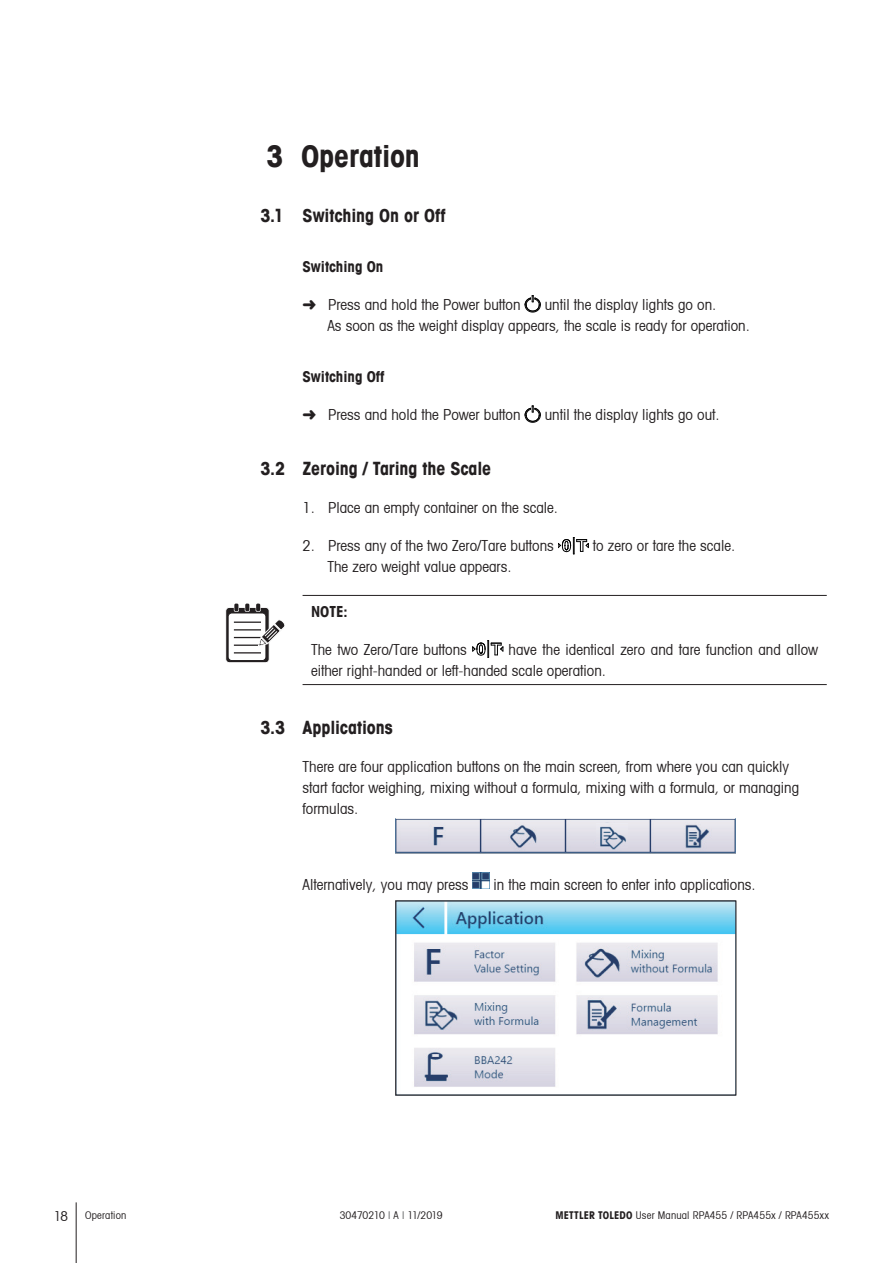
<style>
.page{position:relative;width:893px;height:1263px;background:#fff}
.page>*{position:absolute;margin:0;border:0;box-sizing:border-box;transform-origin:0 0}
.t1{font:700 condensed 30px "Avant Garde";letter-spacing:-.005em;color:#231f20}
.t2{font:700 condensed 18px "Avant Garde";letter-spacing:-.005em;color:#231f20}
._00-Body{font:condensed 15px/21px "Avant Garde";color:#231f20}
._00-Action{font:condensed 15px "Avant Garde";color:#231f20}
._00-Boled_Body_Text{font:700 condensed 15px "Avant Garde";color:#231f20}
._00-Body-2{font:700 condensed 15px "Avant Garde";color:#231f20}
.t3{font:condensed 13.5px "Avant Garde";color:#231f20}
.t4{font:condensed 10.5px "Avant Garde";letter-spacing:.005em;color:#231f20}
.t5{font:condensed 10.5px "Avant Garde";letter-spacing:-.04em;color:#231f20}
.s1{color:#57585a}
.s2{font-weight:700}
</style>
<div class="page">
<svg style="left:524px;top:295px;width:17px;height:17px"></svg>
<svg style="left:524px;top:406px;width:17px;height:17px"></svg>
<svg style="left:558px;top:537px;width:31px;height:18px"></svg>
<hr style="left:303px;top:595px;width:524px;height:1px;background:#231f20">
<hr style="left:303px;top:684px;width:524px;height:1px;background:#231f20">
<svg style="left:473px;top:640px;width:31px;height:18px"></svg>
<img style="left:396px;top:818px;width:340px;height:35px">
<img style="left:596px;top:823px;width:31px;height:26px">
<img style="left:472px;top:872px;width:17px;height:17px">
<img style="left:398px;top:903px;width:336px;height:184px">
<div style="left:226px;top:607px;width:43px;height:55px;background:#231f20;border-radius:4px"></div>
<div style="left:225px;top:607px;width:45px;height:55px;border:1px solid #fff;border-radius:4px"></div>
<div style="left:228px;top:613px;width:38px;height:47px;background:#fff;border-radius:4px"></div>
<div style="left:228px;top:613px;width:38px;height:48px;border:1px solid #231f20;border-radius:4px"></div>
<svg style="left:234px;top:603px;width:5px;height:9px"></svg>
<svg style="left:234px;top:604px;width:4px;height:7px"></svg>
<svg style="left:245px;top:603px;width:5px;height:9px"></svg>
<svg style="left:245px;top:604px;width:4px;height:7px"></svg>
<svg style="left:256px;top:603px;width:5px;height:9px"></svg>
<svg style="left:256px;top:604px;width:4px;height:7px"></svg>
<svg style="left:234px;top:617px;width:51px;height:36px"></svg>
<hr style="left:76px;top:1202px;width:1px;height:61px;background:#231f20">
<p class="t1" style="left:267px;top:137px;width:155px">3 Operation</p>
<p class="t2" style="left:261px;top:204px;width:187px">3.1 Switching On or Off</p>
<p class="_00-Boled_Body_Text" style="left:303px;top:257px;width:82px">Switching On</p>
<p class="_00-Body" style="left:303px;top:294px;width:220px">➜ Press and hold the Power button</p>
<p class="_00-Body" style="left:545px;top:294px;width:173px">until the display lights go on.</p>
<p class="_00-Action" style="left:327px;top:317px;width:424px">As soon as the weight display appears, the scale is ready for operation.</p>
<p class="_00-Boled_Body_Text" style="left:303px;top:367px;width:83px">Switching Off</p>
<p class="_00-Body" style="left:303px;top:404px;width:220px">➜ Press and hold the Power button</p>
<p class="_00-Body" style="left:545px;top:404px;width:176px">until the display lights go out.</p>
<p class="t2" style="left:261px;top:457px;width:232px">3.2 Zeroing / Taring the Scale</p>
<p class="_00-Body" style="left:303px;top:497px;width:257px">1. Place an empty container on the scale.</p>
<p class="_00-Body" style="left:303px;top:535px;width:253px">2. Press any of the two Zero/Tare buttons</p>
<p class="_00-Body" style="left:593px;top:535px;width:144px">to zero or tare the scale.</p>
<p class="_00-Action" style="left:327px;top:558px;width:186px">The zero weight value appears.</p>
<p class="_00-Body-2" style="left:311px;top:602px;width:38px">NOTE:</p>
<p class="_00-Body" style="left:311px;top:639px;width:157px">The two Zero/Tare buttons</p>
<p class="_00-Body" style="left:311px;top:639px;width:509px;text-indent:198px">have the identical zero and tare function and allow either right-handed or left-handed scale operation.</p>
<p class="t2" style="left:261px;top:716px;width:134px">3.3 Applications</p>
<p class="_00-Body" style="left:303px;top:755px;width:498px">There are four application buttons on the main screen, from where you can quickly start factor weighing, mixing without a formula, mixing with a formula, or managing formulas.</p>
<p class="_00-Body" style="left:303px;top:873px;width:167px">Alternatively, you may press</p>
<p class="_00-Body" style="left:493px;top:873px;width:264px">in the main screen to enter into applications.</p>
<p class="t3" style="left:54px;top:1207px;width:16px">18</p>
<p class="t4" style="left:85px;top:1209px;width:43px">Operation</p>
<p class="t5" style="left:340px;top:1209px;width:104px">30470210 <span class="s1">|</span> A <span class="s1">|</span> 11/2019</p>
<p class="t4" style="left:556px;top:1209px;width:275px"><span class="s2">METTLER TOLEDO</span> User Manual RPA455 / RPA455x / RPA455xx</p>
</div>
